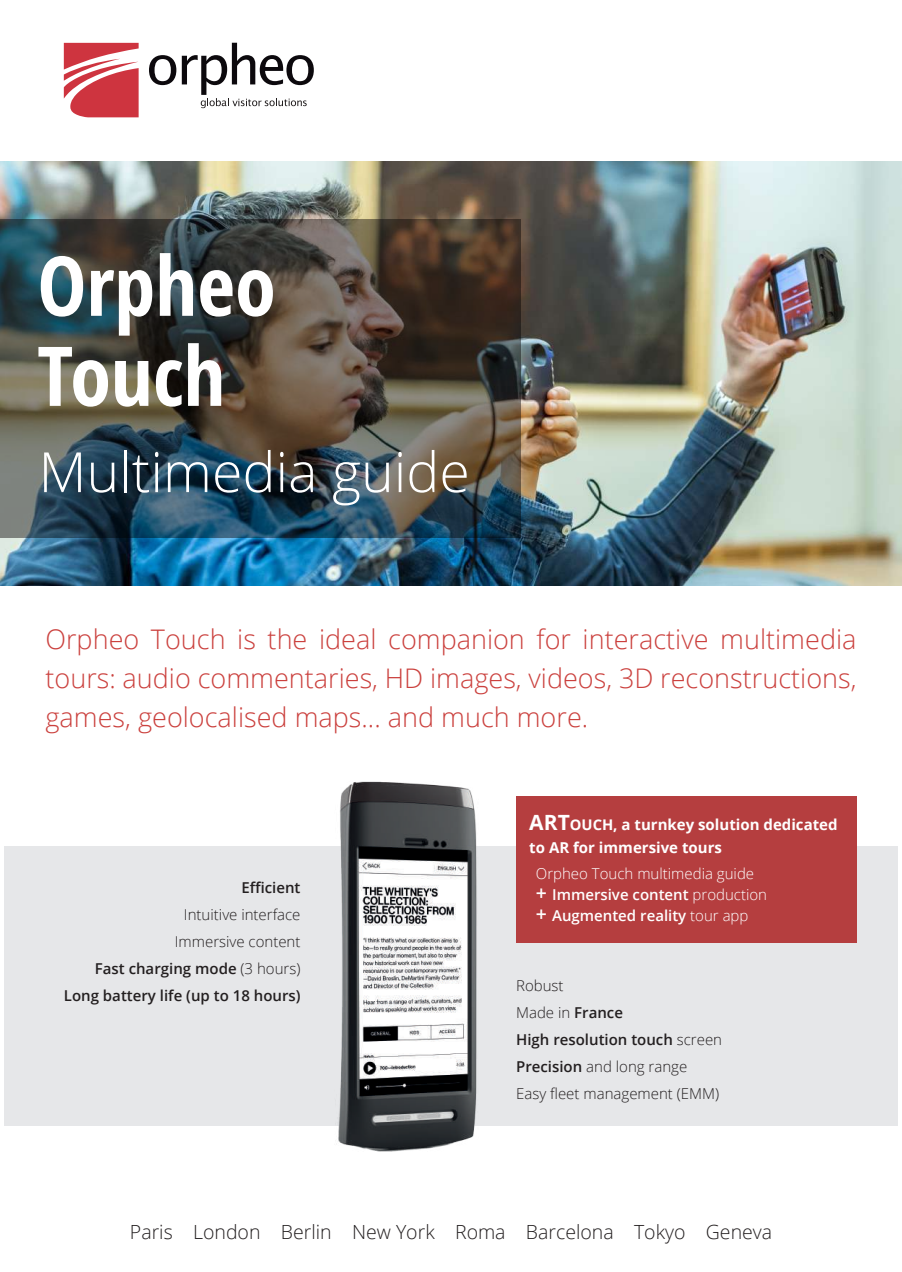
<style>
.page{position:relative;width:902px;height:1272px;background:#fff}
.page>*{position:absolute;margin:0;border:0;box-sizing:border-box;transform-origin:0 0}
.t1{font:700 82.5px/90px "Open Sans Condensed";color:#fff}
.t2{font:300 55.5px "Open Sans";color:#fff}
.t3{font:300 27px/39px "Open Sans";color:#cb413e;text-align:justify}
.t4{font:300 19.5px "Open Sans";color:#231f20}
.t5{font:600 15px/27px "Open Sans";color:#231f20;text-align:right}
.t6{font:300 15px/27px "Open Sans";color:#231f20}
.t7{font:300 15px/21px "Open Sans";color:#fff}
.t8{font:700 15px/22.5px "Open Sans";color:#fff}
.s1{font-weight:300}
.s2{font-size:21px}
.s3{font-size:14.7px}
.s4{font-weight:600;font-size:19.5px}
.s5{font-weight:600}
</style>
<div class="page">
<img style="left:0;top:161px;width:901px;height:424px">
<img style="left:1px;top:220px;width:520px;height:317px">
<svg style="left:64px;top:43px;width:75px;height:74px"></svg>
<svg style="left:149px;top:55px;width:27px;height:30px"></svg>
<svg style="left:182px;top:43px;width:132px;height:65px"></svg>
<div style="left:4px;top:846px;width:893px;height:280px;background:#e6e7e9"></div>
<img style="left:338px;top:781px;width:182px;height:371px">
<div style="left:516px;top:796px;width:340px;height:146px;background:#b53e3f"></div>
<h1 class="t1" style="left:37px;top:239px;width:240px">Orpheo<br>Touch</h1>
<h2 class="t2" style="left:39px;top:434px;width:433px">Multimedia guide</h2>
<p class="t3" style="left:45px;top:619px;width:812px">Orpheo Touch is the ideal companion for interactive multimedia tours: audio commentaries, HD images, videos, 3D reconstructions, games, geolocalised maps... and much more.</p>
<p class="t5" style="left:241px;top:874px;width:61px">Efficient</p>
<p class="t5" style="left:64px;top:901px;width:238px"><span class="s1">Intuitive interface<br>Immersive content<br></span>Fast charging mode <span class="s1">(3 hours)<br></span>Long battery life (up to 18 hours)</p>
<p class="t8" style="left:529px;top:813px;width:310px"><span class="s2">ART</span><span class="s3">OUCH</span>, a turnkey solution dedicated to AR for immersive tours</p>
<p class="t7" style="left:536px;top:862px;width:233px">Orpheo Touch multimedia guide <span class="s4">+</span> <span class="s5">Immersive content</span> production <span class="s4">+</span> <span class="s5">Augmented reality</span> tour app</p>
<p class="t6" style="left:516px;top:971px;width:207px">Robust<br>Made in <span class="s5">France<br>High resolution touch</span> screen<br><span class="s5">Precision</span> and long range<br>Easy fleet management (EMM)</p>
<p class="t4" style="left:130px;top:1218px;width:643px">Paris London Berlin New York Roma Barcelona Tokyo Geneva</p>
</div>
